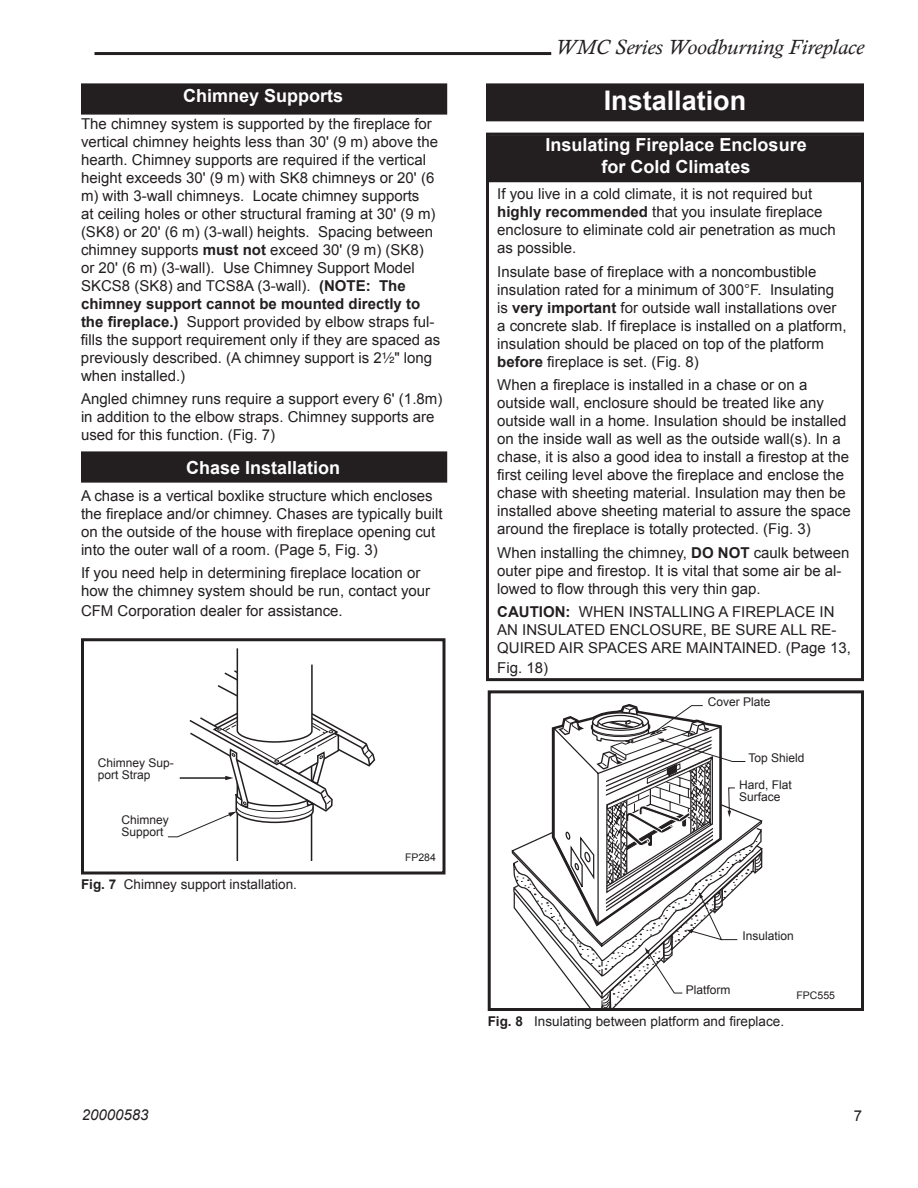
<style>
.page{position:relative;width:918px;height:1188px;background:#fff}
.page>*{position:absolute;margin:0;border:0;box-sizing:border-box;transform-origin:0 0}
.t1{font:700 27px "Arial";color:#fff}
.t2{font:italic 21px "Calisto";color:#231f20;scale:1.04 1}
.t3{font:700 18px/21.6px "Arial";color:#fff;text-align:center}
.t4{font:15px/18px "Arial";color:#231f20}
.t5{font:italic 15px "Arial";color:#231f20}
.t6{font:13.5px "Arial";color:#231f20}
.t7{font:12px/12px "Arial";color:#231f20}
.t8{font:10.5px "Arial";color:#231f20}
.s1{font-weight:700}
.s2{font-family:"Helvetica Fraction"}
</style>
<div class="page">
<hr style="left:94px;top:52px;width:457px;height:3px;background:#231f20">
<div style="left:489px;top:137px;width:373px;height:44px;background:#231f20"></div>
<div style="left:488px;top:135px;width:376px;height:47px;border:3px solid #231f20"></div>
<div style="left:488px;top:85px;width:374px;height:35px;background:#231f20"></div>
<div style="left:486px;top:83px;width:378px;height:38px;border:3px solid #231f20"></div>
<div style="left:82px;top:453px;width:364px;height:28px;background:#231f20"></div>
<div style="left:81px;top:451px;width:366px;height:32px;border:3px solid #231f20"></div>
<div style="left:82px;top:85px;width:364px;height:28px;background:#231f20"></div>
<div style="left:81px;top:83px;width:366px;height:32px;border:3px solid #231f20"></div>
<div style="left:486px;top:133px;width:378px;height:548px;border:3px solid #231f20"></div>
<div style="left:81px;top:638px;width:365px;height:236px;border:3px solid #231f20"></div>
<hr style="left:311px;top:758px;width:1px;height:103px;background:#231f20">
<hr style="left:237px;top:748px;width:1px;height:113px;background:#231f20">
<svg style="left:168px;top:648px;width:208px;height:190px"></svg>
<svg style="left:514px;top:704px;width:249px;height:303px"></svg>
<div style="left:488px;top:690px;width:376px;height:321px;border:3px solid #231f20"></div>
<p class="t3" style="left:183px;top:85px;width:162px">Chimney Supports</p>
<p class="t4" style="left:81px;top:115px;width:361px">The chimney system is supported by the fireplace for vertical chimney heights less than 30' (9 m) above the hearth. Chimney supports are required if the vertical height exceeds 30' (9 m) with SK8 chimneys or 20' (6 m) with 3-wall chimneys. Locate chimney supports<br>at ceiling holes or other structural framing at 30' (9 m) (SK8) or 20' (6 m) (3-wall) heights. Spacing between chimney supports <span class="s1">must not</span> exceed 30' (9 m) (SK8) or 20' (6 m) (3-wall). Use Chimney Support Model SKCS8 (SK8) and TCS8A (3-wall). <span class="s1">(NOTE: The chimney support cannot be mounted directly to the fireplace.)</span> Support provided by elbow straps ful&shy;fills the support requirement only if they are spaced as previously described. (A chimney support is 2<span class="s2">¹⁄₂</span>" long when installed.)</p>
<p class="t4" style="left:81px;top:390px;width:363px">Angled chimney runs require a support every 6' (1.8m) in addition to the elbow straps. Chimney supports are used for this function. (Fig. 7)</p>
<p class="t3" style="left:186px;top:457px;width:156px">Chase Installation</p>
<p class="t4" style="left:81px;top:486px;width:363px">A chase is a vertical boxlike structure which encloses the fireplace and/or chimney. Chases are typically built on the outside of the house with fireplace opening cut into the outer wall of a room. (Page 5, Fig. 3)</p>
<p class="t4" style="left:81px;top:564px;width:351px">If you need help in determining fireplace location or how the chimney system should be run, contact your</p>
<p class="t4" style="left:81px;top:602px;width:263px">CFM Corporation dealer for assistance.</p>
<p class="t7" style="left:98px;top:757px;width:77px">Chimney Sup&shy;port Strap</p>
<p class="t7" style="left:122px;top:814px;width:49px">Chimney<br>Support</p>
<p class="t6" style="left:81px;top:877px;width:218px"><span class="s1">Fig. 7</span> Chimney support installation.</p>
<p class="t5" style="left:82px;top:1106px;width:68px">20000583</p>
<p class="t8" style="left:405px;top:851px;width:32px">FP284</p>
<h2 class="t2" style="left:555px;top:34px;width:298px">WMC Series Woodburning Fireplace</h2>
<h1 class="t1" style="left:604px;top:85px;width:144px">Installation</h1>
<p class="t3" style="left:546px;top:134px;width:263px">Insulating Fireplace Enclosure for Cold Climates</p>
<p class="t4" style="left:497px;top:185px;width:340px">If you live in a cold climate, it is not required but <span class="s1">highly recommended</span> that you insulate fireplace enclosure to eliminate cold air penetration as much as possible.</p>
<p class="t4" style="left:497px;top:263px;width:351px">Insulate base of fireplace with a noncombustible insulation rated for a minimum of 300°F. Insulating is <span class="s1">very important</span> for outside wall installations over a concrete slab. If fireplace is installed on a platform, insulation should be placed on top of the platform <span class="s1">before</span> fireplace is set. (Fig. 8)</p>
<p class="t4" style="left:497px;top:376px;width:355px">When a fireplace is installed in a chase or on a outside wall, enclosure should be treated like any outside wall in a home. Insulation should be installed on the inside wall as well as the outside wall(s). In a chase, it is also a good idea to install a firestop at the first ceiling level above the fireplace and enclose the chase with sheeting material. Insulation may then be installed above sheeting material to assure the space around the fireplace is totally protected. (Fig. 3)</p>
<p class="t4" style="left:497px;top:543px;width:354px">When installing the chimney, <span class="s1">DO NOT</span> caulk between outer pipe and firestop. It is vital that some air be al&shy;lowed to flow through this very thin gap.</p>
<p class="t4" style="left:497px;top:603px;width:355px"><span class="s1">CAUTION:</span> WHEN INSTALLING A FIREPLACE IN<br>AN INSULATED ENCLOSURE, BE SURE ALL RE-<br>QUIRED AIR SPACES ARE MAINTAINED. (Page 13,</p>
<p class="t4" style="left:497px;top:659px;width:52px">Fig. 18)</p>
<p class="t7" style="left:708px;top:696px;width:64px">Cover Plate</p>
<p class="t7" style="left:748px;top:751px;width:58px">Top Shield</p>
<p class="t7" style="left:739px;top:778px;width:54px">Hard, Flat<br>Surface</p>
<p class="t7" style="left:742px;top:930px;width:53px">Insulation</p>
<p class="t7" style="left:686px;top:983px;width:46px">Platform</p>
<p class="t8" style="left:796px;top:990px;width:40px">FPC555</p>
<p class="t6" style="left:488px;top:1014px;width:298px"><span class="s1">Fig. 8</span> Insulating between platform and fireplace.</p>
<p class="t4" style="left:854px;top:1107px;width:10px">7</p>
</div>
